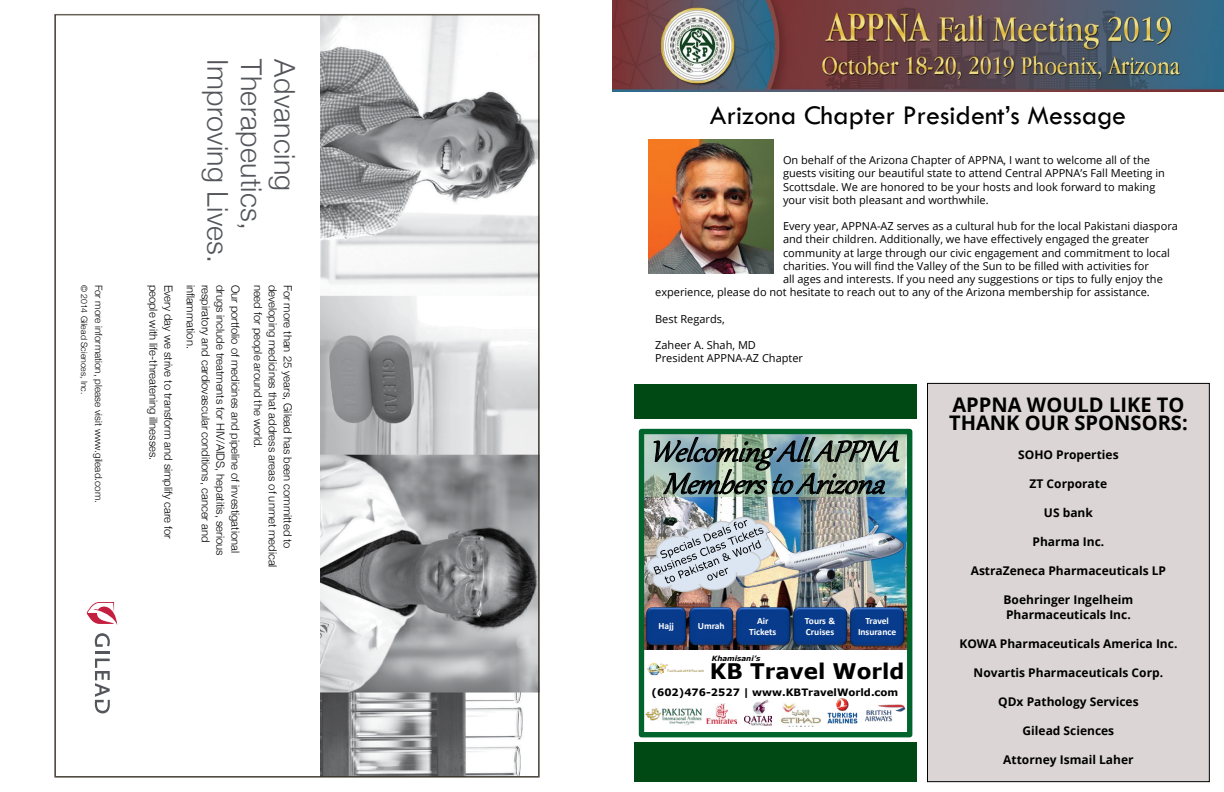
<style>
.page{position:relative;width:1224px;height:792px;background:#fff}
.page>*{position:absolute;margin:0;border:0;box-sizing:border-box;transform-origin:0 0}
.t1{font:italic 35.8px/32.2px "Gabriola";color:#000;text-align:center}
.t2{font:300 28.6px "Helvetica Neue";letter-spacing:.01em;color:#54565b}
.t3{font:28px "Tw Cen";color:#000}
.t4{font:700 21.5px "Verdana";color:#000}
.t5{font:700 20.1px/18px "Open Sans";color:#000}
.t6{font:700 12px/14.5px "Open Sans";color:#000}
.t7{font:300 11.2px/14.9px "Helvetica Neue";color:#000}
.t8{font:11px/13.2px "Open Sans";color:#000}
.t9{font:700 10.2px "Verdana";color:#000}
.t10{font:300 10px "Helvetica Neue";color:#000}
.t11{font:700 9.5px/11.5px "Calibri";color:#fff;text-align:center}
.t12{font:300 8.7px "Helvetica Neue";color:#000}
.t13{font:italic 700 7.2px "Verdana";color:#000}
</style>
<div class="page">
<img style="left:612px;top:0;width:612px;height:91px">
<img style="left:648px;top:140px;width:126px;height:134px">
<div style="left:928px;top:383px;width:281px;height:399px;background:#dcd5d6"></div>
<div style="left:927px;top:383px;width:283px;height:399px;border:1px solid #000"></div>
<svg style="left:95px;top:633px;width:15px;height:14px"></svg>
<hr style="left:95px;top:651px;width:15px;height:3px;background:#54565b">
<svg style="left:95px;top:659px;width:15px;height:54px"></svg>
<svg style="left:87px;top:602px;width:30px;height:23px"></svg>
<img style="left:321px;top:16px;width:216px;height:759px">
<div style="left:634px;top:384px;width:283px;height:397px;background:#004914"></div>
<div style="left:634px;top:420px;width:283px;height:322px;background:#fff"></div>
<img style="left:645px;top:435px;width:261px;height:214px">
<img style="left:645px;top:704px;width:91px;height:21px">
<img style="left:781px;top:703px;width:39px;height:23px">
<img style="left:744px;top:700px;width:28px;height:25px">
<img style="left:645px;top:607px;width:260px;height:41px">
<img style="left:827px;top:698px;width:31px;height:26px">
<img style="left:647px;top:663px;width:57px;height:13px">
<img style="left:646px;top:516px;width:131px;height:77px">
<img style="left:864px;top:704px;width:42px;height:18px">
<div style="left:642px;top:435px;width:263px;height:62px;background:#b1d3a9;opacity:.5"></div>
<img style="left:653px;top:436px;width:247px;height:59px">
<img style="left:737px;top:517px;width:166px;height:71px">
<div style="left:639px;top:429px;width:273px;height:308px;border:5px solid #00642d"></div>
<h2 class="t2" style="left:241px;top:59px;width:205px;rotate:90deg">Improving Lives.</h2>
<h2 class="t2" style="left:274px;top:59px;width:172px;rotate:90deg">Therapeutics,</h2>
<h2 class="t2" style="left:308px;top:59px;width:133px;rotate:90deg">Advancing</h2>
<p class="t12" style="left:91px;top:285px;width:111px;rotate:90deg">© 2014 Gilead Sciences, Inc.</p>
<p class="t10" style="left:107px;top:285px;width:220px;rotate:90deg">For more information, please visit www.gilead.com.</p>
<p class="t7" style="left:296px;top:285px;width:284px;rotate:90deg">For more than 25 years, Gilead has been committed to developing medicines that address areas of unmet medical</p>
<p class="t7" style="left:161px;top:285px;width:177px;rotate:90deg">people with life-threatening illnesses.</p>
<p class="t7" style="left:176px;top:285px;width:256px;rotate:90deg">Every day we strive to transform and simplify care for</p>
<p class="t7" style="left:199px;top:285px;width:66px;rotate:90deg">inflammation.</p>
<p class="t7" style="left:214px;top:285px;width:259px;rotate:90deg">respiratory and cardiovascular conditions, cancer and</p>
<p class="t7" style="left:229px;top:285px;width:272px;rotate:90deg">drugs include treatments for HIV/AIDS, hepatitis, serious</p>
<p class="t7" style="left:244px;top:285px;width:270px;rotate:90deg">Our portfolio of medicines and pipeline of investigational</p>
<p class="t7" style="left:266px;top:285px;width:165px;rotate:90deg">need for people around the world.</p>
<h3 class="t3" style="left:710px;top:99px;width:418px">Arizona Chapter President’s Message</h3>
<p class="t8" style="left:783px;top:153px;width:383px">On behalf of the Arizona Chapter of APPNA, I want to welcome all of the guests visiting our beautiful state to attend Central APPNA’s Fall Meeting in Scottsdale. We are honored to be your hosts and look forward to making your visit both pleasant and worthwhile.</p>
<p class="t8" style="left:783px;top:219px;width:396px">Every year, APPNA-AZ serves as a cultural hub for the local Pakistani diaspora</p>
<p class="t8" style="left:783px;top:233px;width:368px">and their children. Additionally, we have effectively engaged the greater</p>
<p class="t8" style="left:783px;top:246px;width:389px">community at large through our civic engagement and commitment to local</p>
<p class="t8" style="left:783px;top:259px;width:368px">charities. You will find the Valley of the Sun to be filled with activities for</p>
<p class="t8" style="left:783px;top:272px;width:381px">all ages and interests. If you need any suggestions or tips to fully enjoy the</p>
<p class="t8" style="left:655px;top:285px;width:496px">experience, please do not hesitate to reach out to any of the Arizona membership for assistance.</p>
<p class="t8" style="left:655px;top:312px;width:71px">Best Regards,</p>
<p class="t8" style="left:655px;top:338px;width:149px">Zaheer A. Shah, MD<br>President APPNA-AZ Chapter</p>
<h1 class="t1" style="left:649px;top:433px;width:272px">Welcoming All APPNA<br>Members to Arizona</h1>
<p class="t11" style="left:658px;top:620px;width:17px">Hajj</p>
<p class="t11" style="left:698px;top:620px;width:28px">Umrah</p>
<p class="t11" style="left:749px;top:615px;width:29px">Air<br>Tickets</p>
<p class="t11" style="left:805px;top:615px;width:32px;text-align:left">Tours &amp;<br>Cruises</p>
<p class="t11" style="left:858px;top:615px;width:40px">Travel<br>Insurance</p>
<p class="t13" style="left:712px;top:653px;width:50px">Khamisani’s</p>
<h3 class="t4" style="left:710px;top:656px;width:196px">KB Travel World</h3>
<p class="t9" style="left:652px;top:685px;width:248px">(602)476-2527 | www.KBTravelWorld.com</p>
<h3 class="t5" style="left:949px;top:396px;width:240px">APPNA WOULD LIKE TO<br>THANK OUR SPONSORS:</h3>
<p class="t6" style="left:1018px;top:448px;width:102px">SOHO Properties</p>
<p class="t6" style="left:1030px;top:477px;width:79px">ZT Corporate</p>
<p class="t6" style="left:1044px;top:506px;width:50px">US bank</p>
<p class="t6" style="left:1033px;top:535px;width:73px">Pharma Inc.</p>
<p class="t6" style="left:971px;top:564px;width:197px">AstraZeneca Pharmaceuticals LP</p>
<p class="t6" style="left:1004px;top:593px;width:131px">Boehringer Ingelheim<br>Pharmaceuticals Inc.</p>
<p class="t6" style="left:959px;top:636px;width:220px">KOWA Pharmaceuticals America Inc.</p>
<p class="t6" style="left:974px;top:665px;width:191px">Novartis Pharmaceuticals Corp.</p>
<p class="t6" style="left:998px;top:694px;width:142px">QDx Pathology Services</p>
<p class="t6" style="left:1023px;top:723px;width:93px">Gilead Sciences</p>
<p class="t6" style="left:1003px;top:752px;width:132px">Attorney Ismail Laher</p>
</div>
